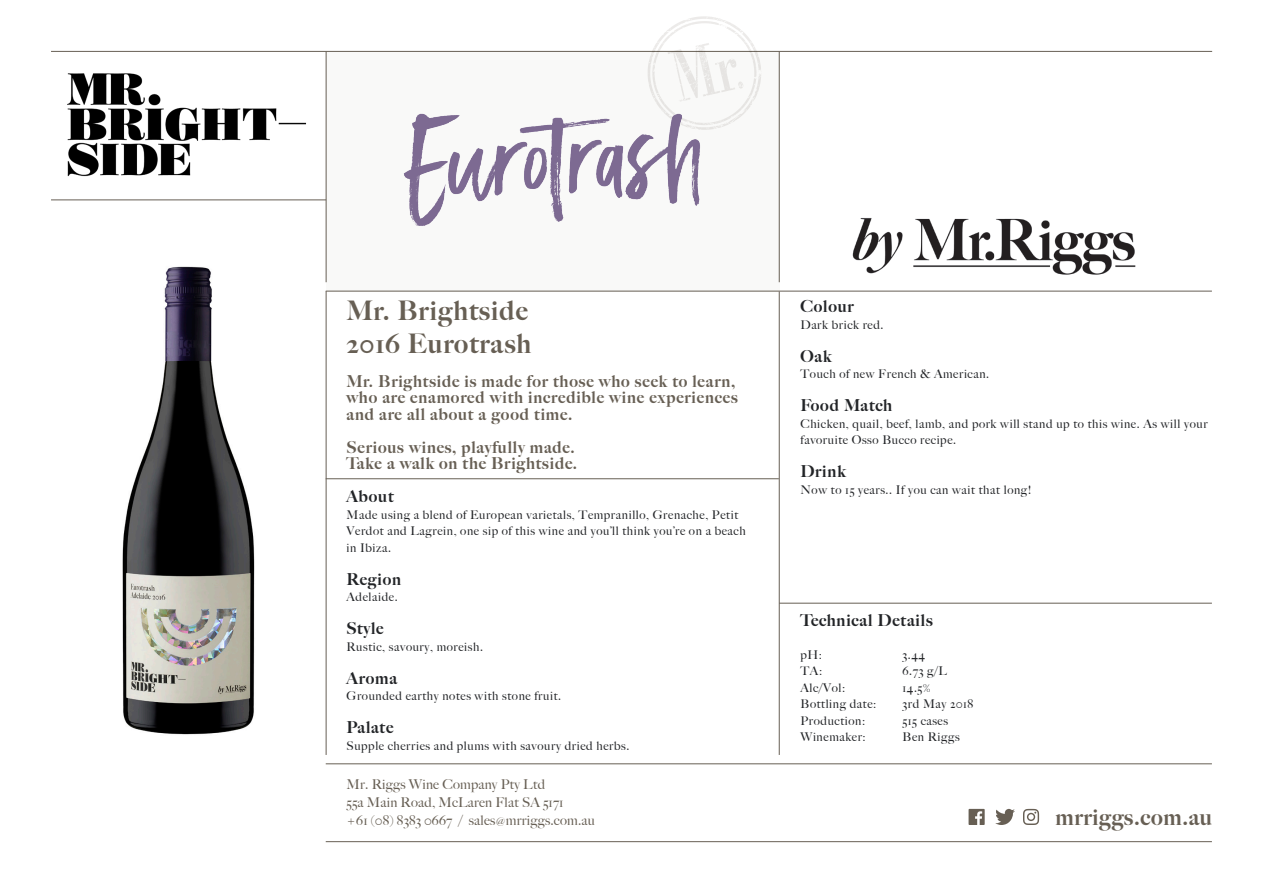
<style>
.page{position:relative;width:1263px;height:893px;background:#fff}
.page>*{position:absolute;margin:0;border:0;box-sizing:border-box;transform-origin:0 0}
.t1{font:900 27px/33px "Big Caslon FB";letter-spacing:.04em;color:#675f54}
.t2{font:900 22.5px "Big Caslon FB";letter-spacing:.03em;color:#675f54}
.t3{font:900 16.5px/16.5px "Big Caslon FB";letter-spacing:.05em;color:#675f54}
.t4{font:900 16.5px "Big Caslon FB";letter-spacing:.05em;color:#222427}
.t5{font:500 13.5px/18px "Big Caslon";letter-spacing:.015em;color:#675f54}
.t6{font:500 12px/16.5px "Big Caslon";letter-spacing:.05em;color:#222427}
.s1{font-size:10.5px}
</style>
<div class="page">
<div style="left:326px;top:51px;width:454px;height:240px;background:#f9f9f8"></div>
<hr style="left:51px;top:51px;width:1161px;height:1px;background:#675f54">
<hr style="left:326px;top:841px;width:886px;height:1px;background:#675f54">
<hr style="left:326px;top:763px;width:886px;height:1px;background:#675f54">
<hr style="left:326px;top:291px;width:886px;height:1px;background:#675f54">
<hr style="left:779px;top:291px;width:1px;height:464px;background:#675f54">
<hr style="left:326px;top:291px;width:1px;height:464px;background:#675f54">
<hr style="left:779px;top:51px;width:1px;height:231px;background:#675f54">
<hr style="left:326px;top:51px;width:1px;height:231px;background:#675f54">
<hr style="left:51px;top:200px;width:275px;height:1px;background:#675f54">
<svg style="left:648px;top:16px;width:114px;height:78px"></svg>
<svg style="left:968px;top:809px;width:17px;height:16px"></svg>
<svg style="left:1023px;top:809px;width:16px;height:16px"></svg>
<svg style="left:995px;top:809px;width:20px;height:16px"></svg>
<hr style="left:779px;top:603px;width:433px;height:1px;background:#675f54">
<img style="left:326px;top:94px;width:453px;height:152px">
<img style="left:67px;top:73px;width:240px;height:104px">
<hr style="left:326px;top:478px;width:453px;height:1px;background:#675f54">
<img style="left:852px;top:218px;width:284px;height:57px">
<img style="left:122px;top:266px;width:133px;height:469px">
<p class="t1" style="left:347px;top:294px;width:186px">Mr. Brightside<br>2016 Eurotrash</p>
<p class="t3" style="left:347px;top:373px;width:393px">Mr. Brightside is made for those who seek to learn, who are enamored with incredible wine experiences and are all about a good time.</p>
<p class="t3" style="left:347px;top:439px;width:230px">Serious wines, playfully made.</p>
<p class="t3" style="left:347px;top:455px;width:232px">Take a walk on the Brightside.</p>
<p class="t4" style="left:347px;top:486px;width:49px">About</p>
<p class="t6" style="left:347px;top:506px;width:401px">Made using a blend of European varietals, Tempranillo, Grenache, Petit<br>Verdot and Lagrein, one sip of this wine and you’ll think you’re on a beach in Ibiza.</p>
<p class="t4" style="left:347px;top:569px;width:56px">Region</p>
<p class="t6" style="left:347px;top:588px;width:53px">Adelaide.</p>
<p class="t4" style="left:347px;top:618px;width:39px">Style</p>
<p class="t6" style="left:347px;top:638px;width:138px">Rustic, savoury, moreish.</p>
<p class="t4" style="left:347px;top:668px;width:52px">Aroma</p>
<p class="t6" style="left:347px;top:687px;width:216px">Grounded earthy notes with stone fruit.</p>
<p class="t4" style="left:347px;top:717px;width:48px">Palate</p>
<p class="t6" style="left:347px;top:737px;width:284px">Supple cherries and plums with savoury dried herbs.</p>
<p class="t5" style="left:347px;top:774px;width:250px">Mr. Riggs Wine Company Pty Ltd<br>55a Main Road, McLaren Flat SA 5171<br>+61 (08) 8383 0667 / sales<span class="s1">@</span>mrriggs.com.au</p>
<p class="t4" style="left:800px;top:296px;width:55px">Colour</p>
<p class="t6" style="left:800px;top:316px;width:84px">Dark brick red.</p>
<p class="t4" style="left:800px;top:346px;width:32px">Oak</p>
<p class="t6" style="left:800px;top:365px;width:190px">Touch of new French &amp; American.</p>
<p class="t4" style="left:800px;top:395px;width:93px">Food Match</p>
<p class="t6" style="left:800px;top:415px;width:409px">Chicken, quail, beef, lamb, and pork will stand up to this wine. As will your favoruite Osso Bucco recipe.</p>
<p class="t4" style="left:800px;top:461px;width:47px">Drink</p>
<p class="t6" style="left:800px;top:481px;width:232px">Now to 15 years.. If you can wait that long!</p>
<p class="t4" style="left:800px;top:610px;width:134px">Technical Details</p>
<p class="t6" style="left:800px;top:646px;width:23px">pH:</p>
<p class="t6" style="left:902px;top:646px;width:24px">3.44</p>
<p class="t6" style="left:800px;top:662px;width:23px">TA:</p>
<p class="t6" style="left:902px;top:662px;width:46px">6.73 g/L</p>
<p class="t6" style="left:800px;top:679px;width:46px">Alc/Vol:</p>
<p class="t6" style="left:902px;top:679px;width:30px">14.5%</p>
<p class="t6" style="left:800px;top:695px;width:77px">Bottling date:</p>
<p class="t6" style="left:902px;top:695px;width:72px">3rd May 2018</p>
<p class="t6" style="left:800px;top:712px;width:66px">Production:</p>
<p class="t6" style="left:902px;top:712px;width:47px">515 cases</p>
<p class="t6" style="left:800px;top:728px;width:67px">Winemaker:</p>
<p class="t6" style="left:902px;top:728px;width:59px">Ben Riggs</p>
<p class="t2" style="left:1055px;top:804px;width:158px">mrriggs.com.au</p>
</div>
